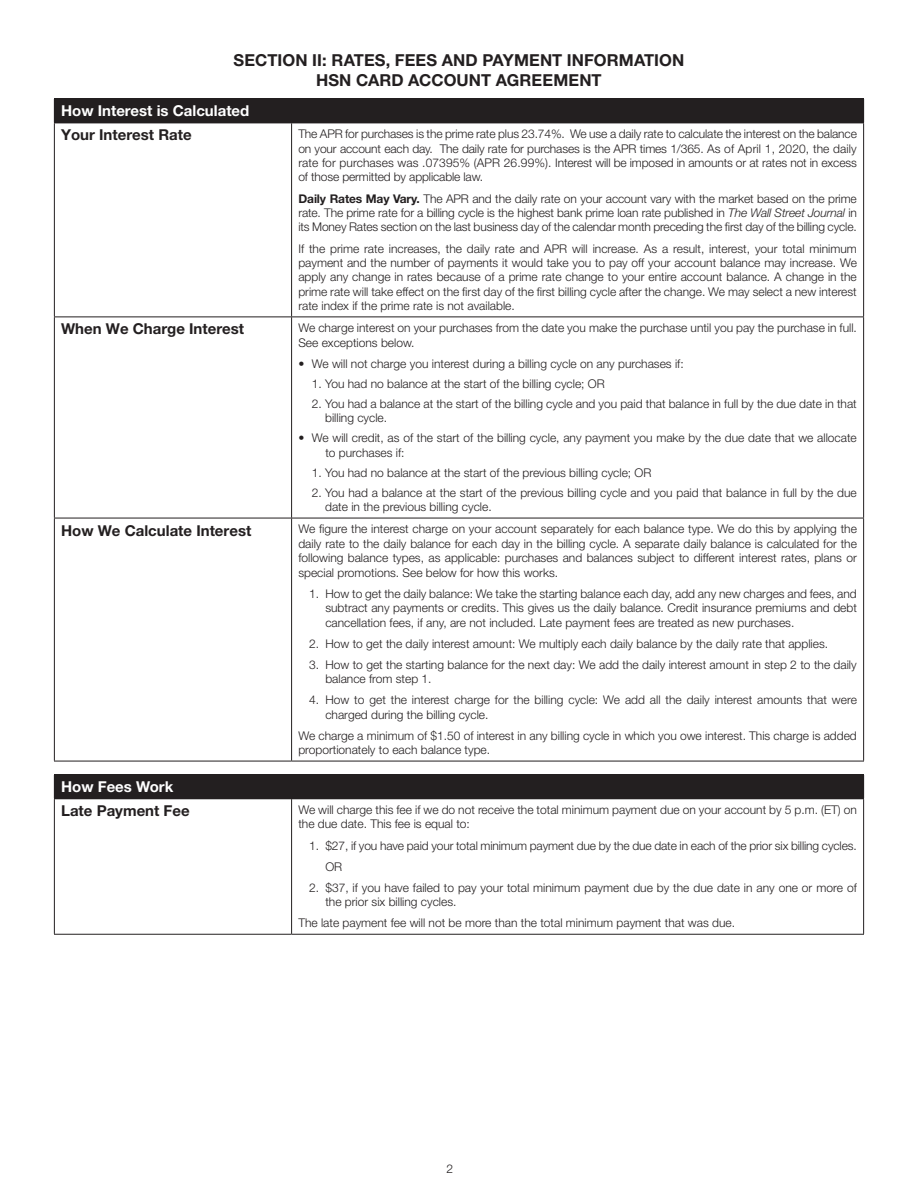
<style>
.page{position:relative;width:918px;height:1188px;background:#fff}
.page>*{position:absolute;margin:0;border:0;box-sizing:border-box;transform-origin:0 0}
.t1{font:700 16.5px/19.8px "Helvetica Neue LT Std";letter-spacing:.005em;color:#231f20;text-align:center}
.t2{font:700 15px "Helvetica Neue LT Std";color:#231f20}
.t3{font:700 15px "Helvetica Neue LT Std";color:#fff}
.t4{font:300 12px/14.4px "Helvetica Neue LT Std";color:#231f20}
.s1{font-weight:700}
.s2{font-style:italic}
</style>
<div class="page">
<div style="left:54px;top:99px;width:810px;height:24px;background:#231f20"></div>
<hr style="left:54px;top:98px;width:238px;height:1px;background:#231f20">
<hr style="left:292px;top:98px;width:572px;height:1px;background:#231f20">
<hr style="left:54px;top:123px;width:238px;height:1px;background:#231f20">
<hr style="left:54px;top:123px;width:1px;height:194px;background:#231f20">
<hr style="left:292px;top:123px;width:572px;height:1px;background:#231f20">
<hr style="left:291px;top:123px;width:1px;height:194px;background:#231f20">
<hr style="left:863px;top:123px;width:1px;height:194px;background:#231f20">
<hr style="left:54px;top:317px;width:238px;height:1px;background:#231f20">
<hr style="left:54px;top:317px;width:1px;height:201px;background:#231f20">
<hr style="left:292px;top:317px;width:572px;height:1px;background:#231f20">
<hr style="left:291px;top:317px;width:1px;height:201px;background:#231f20">
<hr style="left:863px;top:317px;width:1px;height:201px;background:#231f20">
<hr style="left:54px;top:518px;width:238px;height:1px;background:#231f20">
<hr style="left:54px;top:518px;width:1px;height:243px;background:#231f20">
<hr style="left:292px;top:518px;width:572px;height:1px;background:#231f20">
<hr style="left:291px;top:518px;width:1px;height:243px;background:#231f20">
<hr style="left:863px;top:518px;width:1px;height:243px;background:#231f20">
<hr style="left:54px;top:761px;width:238px;height:1px;background:#231f20">
<hr style="left:292px;top:761px;width:572px;height:1px;background:#231f20">
<div style="left:54px;top:775px;width:810px;height:24px;background:#231f20"></div>
<hr style="left:54px;top:774px;width:238px;height:1px;background:#231f20">
<hr style="left:292px;top:774px;width:572px;height:1px;background:#231f20">
<hr style="left:54px;top:799px;width:1px;height:135px;background:#231f20">
<hr style="left:291px;top:799px;width:1px;height:135px;background:#231f20">
<hr style="left:863px;top:799px;width:1px;height:135px;background:#231f20">
<hr style="left:54px;top:934px;width:238px;height:1px;background:#231f20">
<hr style="left:292px;top:934px;width:572px;height:1px;background:#231f20">
<h1 class="t1" style="left:234px;top:50px;width:452px">SECTION II: RATES, FEES AND PAYMENT INFORMATION<br>HSN CARD ACCOUNT AGREEMENT</h1>
<p class="t3" style="left:61px;top:102px;width:190px">How Interest is Calculated</p>
<p class="t2" style="left:61px;top:126px;width:132px">Your Interest Rate</p>
<p class="t4" style="left:298px;top:127px;width:560px;text-align:justify">The APR for purchases is the prime rate plus 23.74%. We use a daily rate to calculate the interest on the balance on your account each day. The daily rate for purchases is the APR times 1/365. As of April 1, 2020, the daily rate for purchases was .07395% (APR 26.99%). Interest will be imposed in amounts or at rates not in excess of those permitted by applicable law.</p>
<p class="t4" style="left:298px;top:191px;width:560px;text-align:justify"><span class="s1">Daily Rates May Vary.</span> The APR and the daily rate on your account vary with the market based on the prime rate. The prime rate for a billing cycle is the highest bank prime loan rate published in <span class="s2">The Wall Street Journal</span> in its Money Rates section on the last business day of the calendar month preceding the first day of the billing cycle.</p>
<p class="t4" style="left:298px;top:241px;width:560px;text-align:justify">If the prime rate increases, the daily rate and APR will increase. As a result, interest, your total minimum payment and the number of payments it would take you to pay off your account balance may increase. We apply any change in rates because of a prime rate change to your entire account balance. A change in the prime rate will take effect on the first day of the first billing cycle after the change. We may select a new interest rate index if the prime rate is not available.</p>
<p class="t2" style="left:61px;top:320px;width:185px">When We Charge Interest</p>
<p class="t4" style="left:298px;top:320px;width:560px">We charge interest on your purchases from the date you make the purchase until you pay the purchase in full.<br>See exceptions below.</p>
<p class="t4" style="left:298px;top:356px;width:387px">• We will not charge you interest during a billing cycle on any purchases if:</p>
<p class="t4" style="left:312px;top:376px;width:294px">1. You had no balance at the start of the billing cycle; OR</p>
<p class="t4" style="left:325px;top:396px;width:533px;text-indent:-13px">2. You had a balance at the start of the billing cycle and you paid that balance in full by the due date in that billing cycle.</p>
<p class="t4" style="left:325px;top:431px;width:533px;text-indent:-27px">• We will credit, as of the start of the billing cycle, any payment you make by the due date that we allocate to purchases if:</p>
<p class="t4" style="left:312px;top:465px;width:341px">1. You had no balance at the start of the previous billing cycle; OR</p>
<p class="t4" style="left:325px;top:485px;width:533px;text-indent:-13px">2. You had a balance at the start of the previous billing cycle and you paid that balance in full by the due date in the previous billing cycle.</p>
<p class="t2" style="left:61px;top:521px;width:192px">How We Calculate Interest</p>
<p class="t4" style="left:298px;top:522px;width:560px;text-align:justify">We figure the interest charge on your account separately for each balance type. We do this by applying the daily rate to the daily balance for each day in the billing cycle. A separate daily balance is calculated for the following balance types, as applicable: purchases and balances subject to different interest rates, plans or special promotions. See below for how this works.</p>
<p class="t4" style="left:325px;top:586px;width:533px;text-align:justify;text-indent:-16px">1. How to get the daily balance: We take the starting balance each day, add any new charges and fees, and subtract any payments or credits. This gives us the daily balance. Credit insurance premiums and debt cancellation fees, if any, are not included. Late payment fees are treated as new purchases.</p>
<p class="t4" style="left:309px;top:636px;width:520px">2. How to get the daily interest amount: We multiply each daily balance by the daily rate that applies.</p>
<p class="t4" style="left:325px;top:657px;width:533px;text-indent:-16px">3. How to get the starting balance for the next day: We add the daily interest amount in step 2 to the daily balance from step 1.</p>
<p class="t4" style="left:325px;top:693px;width:533px;text-indent:-16px">4. How to get the interest charge for the billing cycle: We add all the daily interest amounts that were charged during the billing cycle.</p>
<p class="t4" style="left:298px;top:728px;width:560px">We charge a minimum of $1.50 of interest in any billing cycle in which you owe interest. This charge is added proportionately to each balance type.</p>
<p class="t3" style="left:61px;top:777px;width:114px">How Fees Work</p>
<p class="t2" style="left:61px;top:802px;width:130px">Late Payment Fee</p>
<p class="t4" style="left:298px;top:802px;width:560px">We will charge this fee if we do not receive the total minimum payment due on your account by 5 p.m. (ET) on the due date. This fee is equal to:</p>
<p class="t4" style="left:325px;top:835px;width:533px;line-height:21.1px;text-indent:-16px">1. $27, if you have paid your total minimum payment due by the due date in each of the prior six billing cycles.<br>OR</p>
<p class="t4" style="left:325px;top:880px;width:533px;text-indent:-16px">2. $37, if you have failed to pay your total minimum payment due by the due date in any one or more of the prior six billing cycles.</p>
<p class="t4" style="left:298px;top:916px;width:438px">The late payment fee will not be more than the total minimum payment that was due.</p>
<p class="t4" style="left:447px;top:1161px;width:8px">2</p>
</div>
